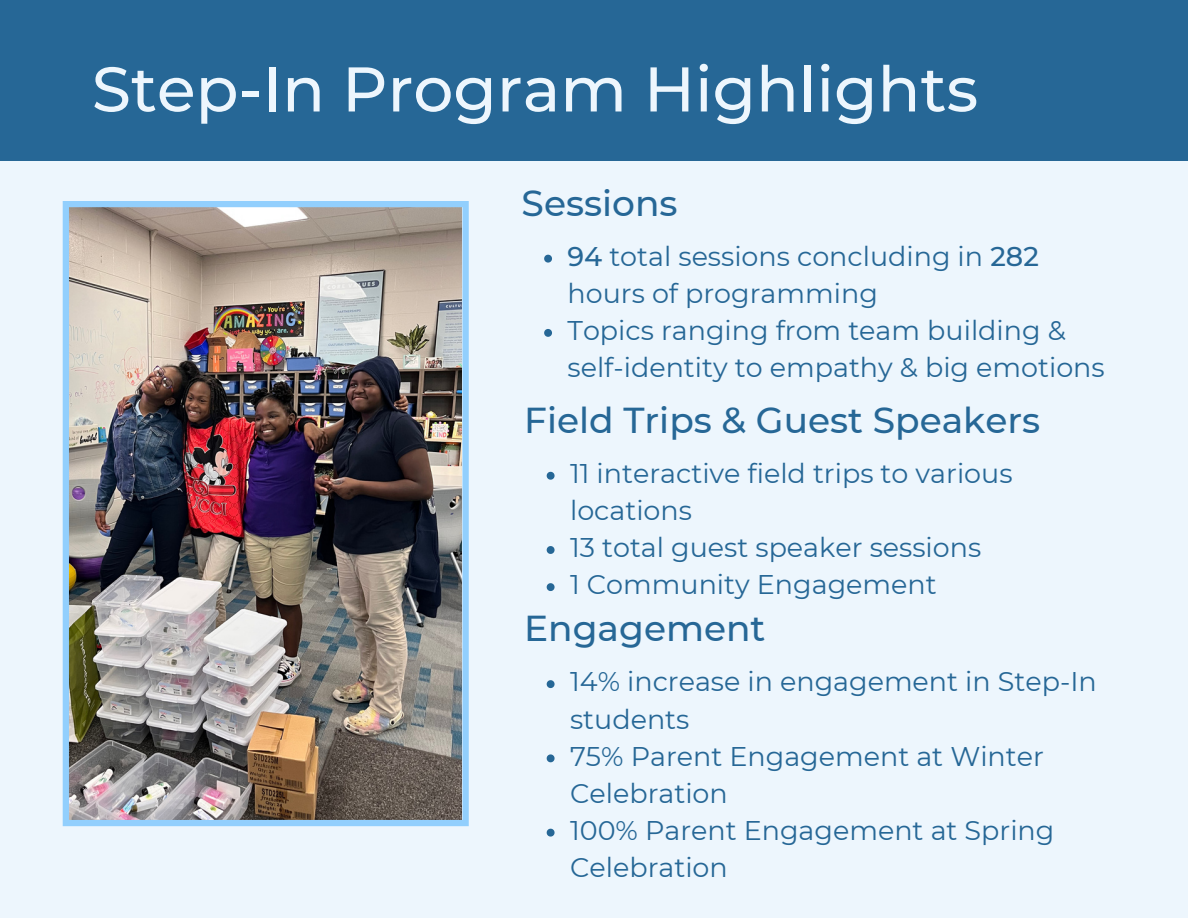
<style>
.page{position:relative;width:1188px;height:918px;background:#edf6fd}
.page>*{position:absolute;margin:0;border:0;box-sizing:border-box;transform-origin:0 0}
.t1{font:500 63px "Montserrat";color:#edf6fd}
.t2{font:500 36px "Montserrat";color:#266796}
.t3{font:27px/37.2px "Montserrat";color:#266796}
.s1{font-weight:500}
</style>
<div class="page">
<div style="left:0;top:0;width:1188px;height:161px;background:#266796"></div>
<img style="left:63px;top:201px;width:406px;height:625px">
<svg style="left:547px;top:472px;width:8px;height:8px"></svg>
<svg style="left:547px;top:546px;width:8px;height:8px"></svg>
<svg style="left:547px;top:583px;width:8px;height:8px"></svg>
<svg style="left:544px;top:255px;width:8px;height:8px"></svg>
<svg style="left:544px;top:329px;width:8px;height:8px"></svg>
<svg style="left:547px;top:680px;width:8px;height:8px"></svg>
<svg style="left:547px;top:754px;width:8px;height:8px"></svg>
<svg style="left:547px;top:829px;width:8px;height:8px"></svg>
<h1 class="t1" style="left:92px;top:51px;width:888px">Step-In Program Highlights</h1>
<p class="t2" style="left:522px;top:181px;width:157px">Sessions</p>
<p class="t3" style="left:568px;top:238px;width:473px"><span class="s1">94</span> total sessions concluding in <span class="s1">282 </span>hours of programming</p>
<p class="t3" style="left:568px;top:312px;width:539px">Topics ranging from team building &amp; self-identity to empathy &amp; big emotions</p>
<p class="t2" style="left:524px;top:398px;width:518px">Field Trips &amp; Guest Speakers</p>
<p class="t3" style="left:570px;top:455px;width:444px">11 interactive field trips to various locations</p>
<h2 class="t3" style="left:570px;top:529px;width:413px">13 total guest speaker sessions</h2>
<p class="t3" style="left:570px;top:566px;width:368px">1 Community Engagement</p>
<h2 class="t2" style="left:524px;top:607px;width:243px">Engagement</h2>
<h2 class="t3" style="left:570px;top:663px;width:528px">14% increase in engagement in Step-In students</h2>
<p class="t3" style="left:570px;top:737px;width:475px">75% Parent Engagement at Winter<br>Celebration</p>
<p class="t3" style="left:570px;top:812px;width:486px">100% Parent Engagement at Spring<br>Celebration</p>
</div>
